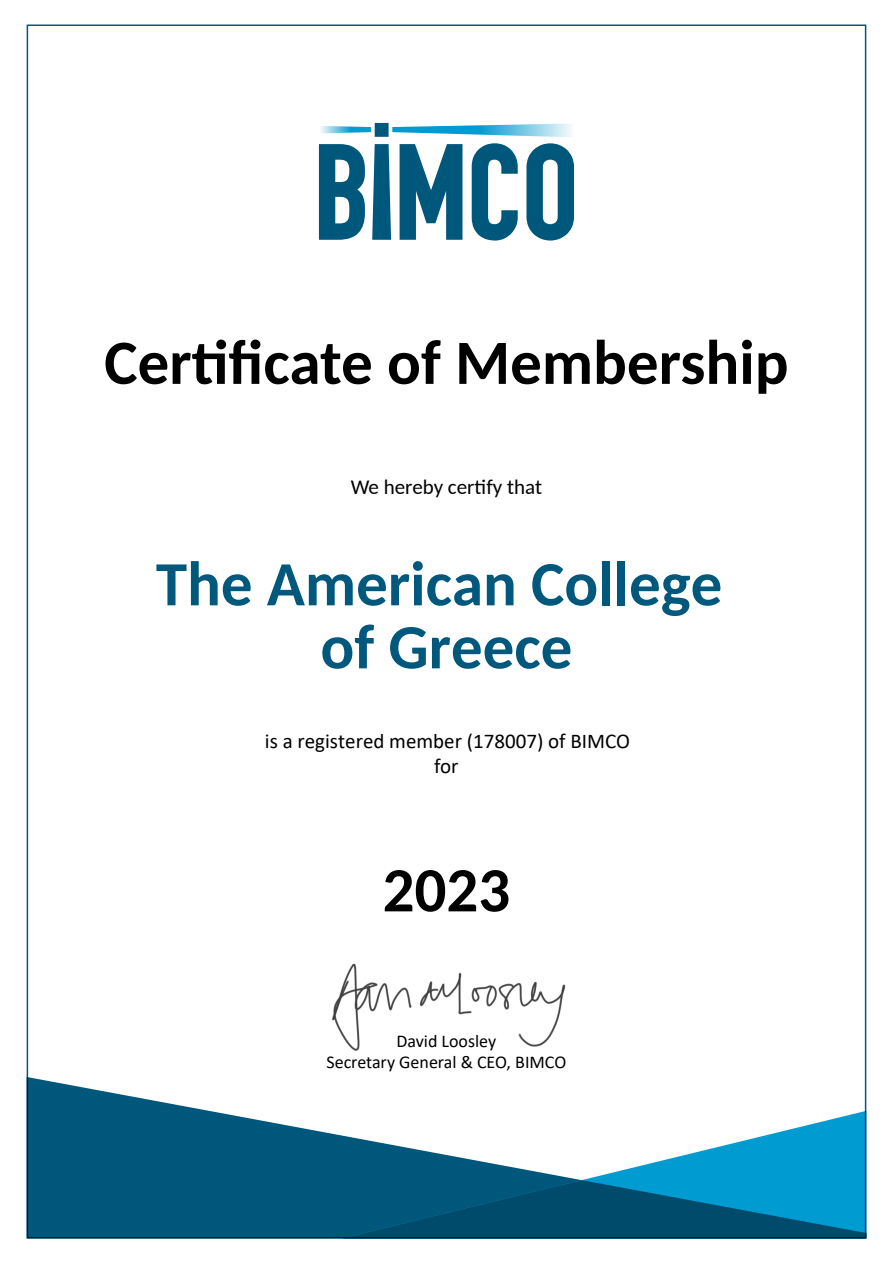
<style>
.page{position:relative;width:893px;height:1263px;background:#fff}
.page>*{position:absolute;margin:0;border:0;box-sizing:border-box;transform-origin:0 0}
.t1{font:700 63px/63px "Carlito";color:#00587c;text-align:center}
.t2{font:700 63px "Carlito";color:#000}
.t3{font:700 63px "Carlito";color:#000}
.t4{font:21px/25.2px "Calibri";color:#000;text-align:center}
.t5{font:21px "Carlito";color:#000}
.t6{font:18px/21.6px "Calibri";color:#000;text-align:center}
</style>
<div class="page">
<svg style="left:321px;top:123px;width:250px;height:14px"></svg>
<svg style="left:526px;top:143px;width:48px;height:98px"></svg>
<svg style="left:400px;top:144px;width:62px;height:96px"></svg>
<svg style="left:372px;top:144px;width:19px;height:96px"></svg>
<svg style="left:319px;top:144px;width:46px;height:96px"></svg>
<svg style="left:472px;top:143px;width:46px;height:98px"></svg>
<svg style="left:30px;top:1077px;width:312px;height:158px;fill:#00577c"></svg>
<svg style="left:342px;top:1111px;width:521px;height:69px"></svg>
<svg style="left:342px;top:1180px;width:521px;height:55px"></svg>
<img style="left:332px;top:963px;width:234px;height:88px">
<h1 class="t2" style="left:104px;top:320px;width:686px">Certificate of Membership</h1>
<p class="t5" style="left:351px;top:473px;width:193px">We hereby certify that</p>
<h1 class="t1" style="left:156px;top:558px;width:568px">The American College of Greece</h1>
<p class="t4" style="left:265px;top:728px;width:367px">is a registered member (178007) of BIMCO for</p>
<h1 class="t3" style="left:383px;top:864px;width:129px">2023</h1>
<p class="t6" style="left:326px;top:1029px;width:241px">David Loosley<br>Secretary General &amp; CEO, BIMCO</p>
</div>
